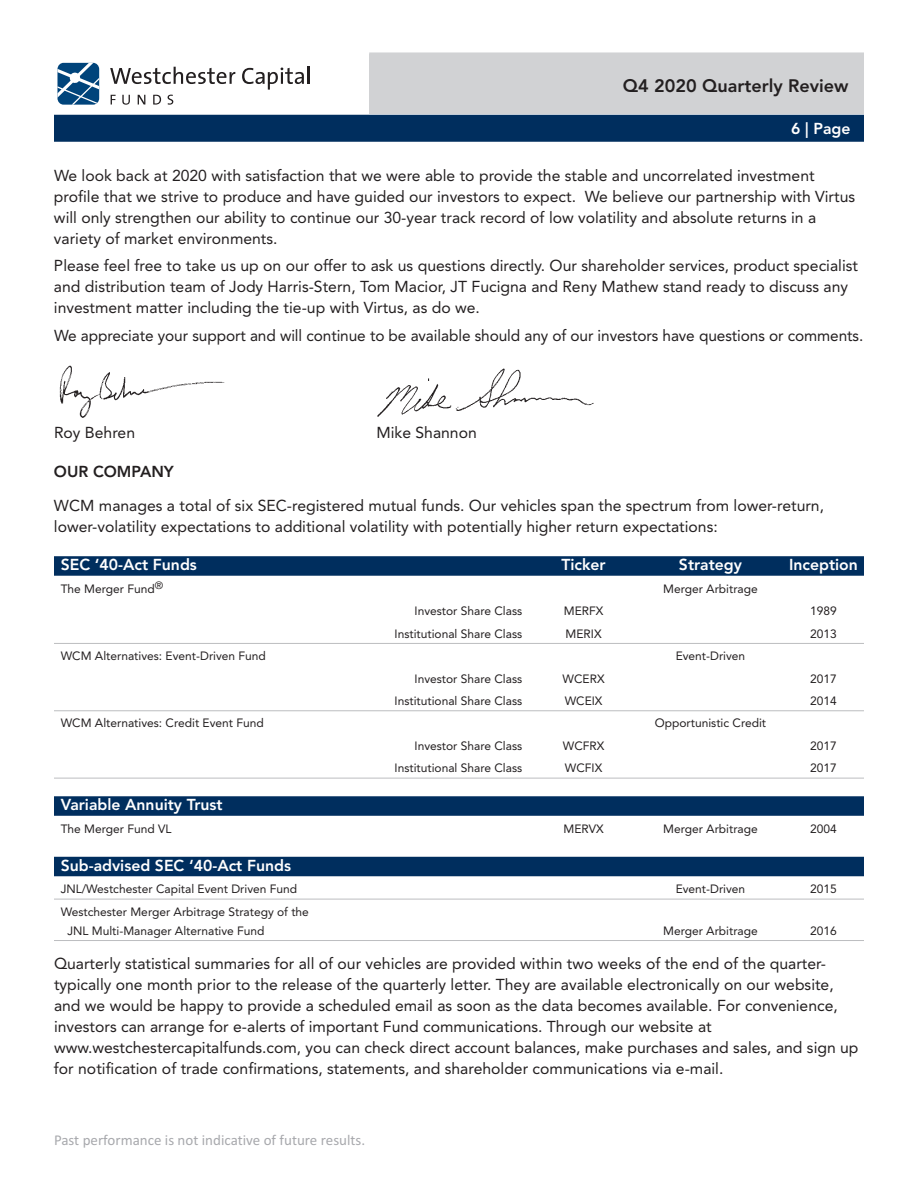
<style>
.page{position:relative;width:918px;height:1188px;background:#fff}
.page>*{position:absolute;margin:0;border:0;box-sizing:border-box;transform-origin:0 0}
.t1{font:800 18px "Avenir LT Std";color:#231f20}
.t2{font:15.75px/21px "Avenir LT Std";color:#231f20}
.t3{font:800 15.75px "Avenir LT Std";color:#fff}
.t4{font:800 15.75px "Avenir LT Std";color:#231f20}
.t5{font:15px "Calibri";color:#a8a9ad}
.t6{font:12px/19px "Avenir LT Std";color:#231f20}
</style>
<div class="page">
<svg style="left:110px;top:67px;width:125px;height:17px"></svg>
<svg style="left:242px;top:67px;width:68px;height:23px"></svg>
<svg style="left:111px;top:95px;width:5px;height:10px"></svg>
<svg style="left:122px;top:95px;width:8px;height:10px"></svg>
<svg style="left:138px;top:95px;width:7px;height:10px"></svg>
<svg style="left:153px;top:95px;width:8px;height:10px"></svg>
<svg style="left:168px;top:95px;width:5px;height:10px"></svg>
<svg style="left:57px;top:63px;width:42px;height:42px"></svg>
<div style="left:54px;top:115px;width:810px;height:27px;background:#002e5e"></div>
<div style="left:369px;top:52px;width:495px;height:62px;background:#d1d2d4"></div>
<div style="left:54px;top:556px;width:810px;height:20px;background:#002e5e"></div>
<hr style="left:54px;top:643px;width:810px;height:1px;background:#bcbdc0">
<hr style="left:54px;top:710px;width:810px;height:1px;background:#bcbdc0">
<hr style="left:54px;top:778px;width:810px;height:1px;background:#bcbdc0">
<div style="left:54px;top:796px;width:810px;height:20px;background:#002e5e"></div>
<div style="left:54px;top:857px;width:810px;height:19px;background:#002e5e"></div>
<hr style="left:54px;top:899px;width:810px;height:1px;background:#bcbdc0">
<hr style="left:54px;top:940px;width:810px;height:1px;background:#bcbdc0">
<img style="left:377px;top:368px;width:217px;height:49px">
<img style="left:59px;top:365px;width:166px;height:53px">
<p class="t1" style="left:623px;top:79px;width:227px">Q4 2020 Quarterly Review</p>
<p class="t3" style="left:791px;top:122px;width:61px">6 | Page</p>
<p class="t2" style="left:54px;top:166px;width:803px">We look back at 2020 with satisfaction that we were able to provide the stable and uncorrelated investment profile that we strive to produce and have guided our investors to expect. We believe our partnership with Virtus will only strengthen our ability to continue our 30-year track record of low volatility and absolute returns in a variety of market environments.</p>
<p class="t2" style="left:54px;top:257px;width:806px">Please feel free to take us up on our offer to ask us questions directly. Our shareholder services, product specialist and distribution team of Jody Harris-Stern, Tom Macior, JT Fucigna and Reny Mathew stand ready to discuss any investment matter including the tie-up with Virtus, as do we.</p>
<p class="t2" style="left:54px;top:326px;width:811px">We appreciate your support and will continue to be available should any of our investors have questions or comments.</p>
<p class="t2" style="left:54px;top:424px;width:83px">Roy Behren</p>
<p class="t2" style="left:376px;top:424px;width:102px">Mike Shannon</p>
<p class="t4" style="left:54px;top:465px;width:121px">OUR COMPANY</p>
<p class="t2" style="left:54px;top:497px;width:772px">WCM manages a total of six SEC-registered mutual funds. Our vehicles span the spectrum from lower-return, lower-volatility expectations to additional volatility with potentially higher return expectations:</p>
<p class="t3" style="left:61px;top:558px;width:138px">SEC ‘40-Act Funds</p>
<p class="t3" style="left:561px;top:558px;width:46px">Ticker</p>
<p class="t3" style="left:679px;top:558px;width:65px">Strategy</p>
<p class="t3" style="left:789px;top:558px;width:70px">Inception</p>
<p class="t6" style="left:61px;top:580px;width:104px">The Merger Fund<sup>®</sup></p>
<p class="t6" style="left:663px;top:580px;width:96px">Merger Arbitrage</p>
<p class="t6" style="left:415px;top:603px;width:109px">Investor Share Class</p>
<p class="t6" style="left:564px;top:603px;width:41px">MERFX</p>
<p class="t6" style="left:810px;top:603px;width:28px">1989</p>
<p class="t6" style="left:395px;top:625px;width:129px">Institutional Share Class</p>
<p class="t6" style="left:566px;top:625px;width:38px">MERIX</p>
<p class="t6" style="left:810px;top:625px;width:28px">2013</p>
<p class="t6" style="left:61px;top:647px;width:207px">WCM Alternatives: Event-Driven Fund</p>
<p class="t6" style="left:676px;top:647px;width:71px">Event-Driven</p>
<p class="t6" style="left:415px;top:670px;width:109px">Investor Share Class</p>
<p class="t6" style="left:563px;top:670px;width:44px">WCERX</p>
<p class="t6" style="left:810px;top:670px;width:28px">2017</p>
<p class="t6" style="left:395px;top:692px;width:129px">Institutional Share Class</p>
<p class="t6" style="left:565px;top:692px;width:39px">WCEIX</p>
<p class="t6" style="left:810px;top:692px;width:28px">2014</p>
<p class="t6" style="left:61px;top:715px;width:204px">WCM Alternatives: Credit Event Fund</p>
<p class="t6" style="left:655px;top:715px;width:113px">Opportunistic Credit</p>
<p class="t6" style="left:415px;top:737px;width:109px">Investor Share Class</p>
<p class="t6" style="left:563px;top:737px;width:43px">WCFRX</p>
<p class="t6" style="left:810px;top:737px;width:28px">2017</p>
<p class="t6" style="left:395px;top:760px;width:129px">Institutional Share Class</p>
<p class="t6" style="left:565px;top:760px;width:39px">WCFIX</p>
<p class="t6" style="left:810px;top:760px;width:28px">2017</p>
<p class="t3" style="left:61px;top:798px;width:163px">Variable Annuity Trust</p>
<p class="t6" style="left:61px;top:820px;width:112px">The Merger Fund VL</p>
<p class="t6" style="left:564px;top:820px;width:42px">MERVX</p>
<p class="t6" style="left:663px;top:820px;width:96px">Merger Arbitrage</p>
<p class="t6" style="left:810px;top:820px;width:28px">2004</p>
<p class="t3" style="left:61px;top:859px;width:232px">Sub-advised SEC ‘40-Act Funds</p>
<p class="t6" style="left:61px;top:881px;width:238px">JNL/Westchester Capital Event Driven Fund</p>
<p class="t6" style="left:676px;top:881px;width:71px">Event-Driven</p>
<p class="t6" style="left:810px;top:881px;width:28px">2015</p>
<p class="t6" style="left:67px;top:903px;width:243px;text-indent:-7px">Westchester Merger Arbitrage Strategy of the<br>JNL Multi-Manager Alternative Fund</p>
<p class="t6" style="left:663px;top:922px;width:96px">Merger Arbitrage</p>
<p class="t6" style="left:810px;top:922px;width:28px">2016</p>
<p class="t2" style="left:54px;top:955px;width:806px">Quarterly statistical summaries for all of our vehicles are provided within two weeks of the end of the quarter&shy;typically one month prior to the release of the quarterly letter. They are available electronically on our website, and we would be happy to provide a scheduled email as soon as the data becomes available. For convenience, investors can arrange for e-alerts of important Fund communications. Through our website at www.westchestercapitalfunds.com, you can check direct account balances, make purchases and sales, and sign up for notification of trade confirmations, statements, and shareholder communications via e-mail.</p>
<p class="t5" style="left:54px;top:1131px;width:313px">Past performance is not indicative of future results.</p>
</div>
